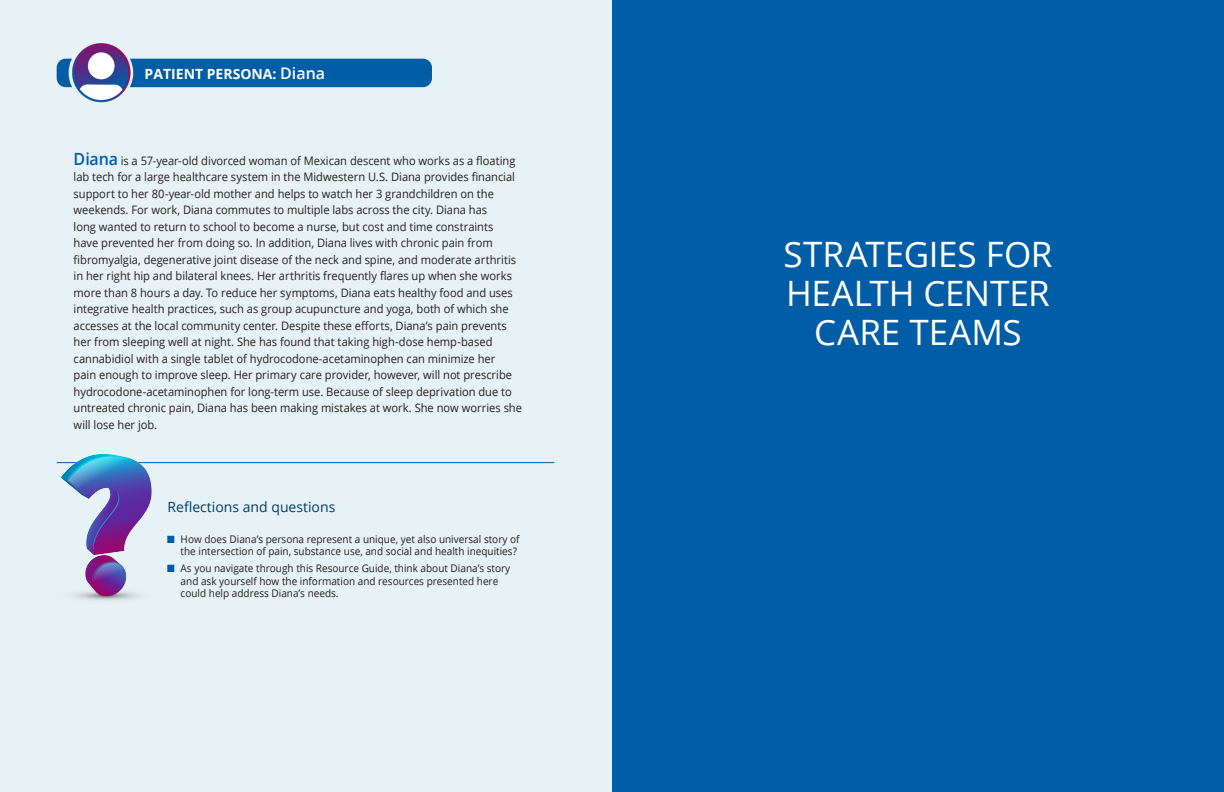
<style>
.page{position:relative;width:1224px;height:792px;background:#fff}
.page>*{position:absolute;margin:0;border:0;box-sizing:border-box;transform-origin:0 0}
.Heading_1{font:35px/39px "Open Sans";color:#fff;text-align:center}
.t1{font:14px "Open Sans";color:#003c6a}
.t2{font:700 14px "Open Sans";color:#fff}
.Persona_body_copy{font:11.7px/16.5px "Open Sans";color:#231f20;scale:.95 1}
.t3{font:10.5px/12.5px "Open Sans";color:#231f20;text-align:right;scale:.95 1}
.s1{font-weight:600;font-size:16px}
.s2{font-weight:600;font-size:16.8px;color:#005da6}
.s3{color:#005da6}
</style>
<div class="page">
<div style="left:0;top:0;width:612px;height:792px;background:#e6f2f6"></div>
<div style="left:57px;top:59px;width:375px;height:28px;background:#005da6;border-radius:9px"></div>
<div style="left:69px;top:40px;width:64px;height:65px;background:#e6f2f6;border-radius:50%"></div>
<hr style="left:57px;top:462px;width:497px;height:1px;background:#005da6">
<img style="left:57px;top:454px;width:108px;height:147px">
<img style="left:70px;top:43px;width:62px;height:59px">
<div style="left:612px;top:0;width:612px;height:792px;background:#005da6"></div>
<p class="t2" style="left:145px;top:64px;width:182px">PATIENT PERSONA: <span class="s1">Diana</span></p>
<p class="Persona_body_copy" style="left:74px;top:152px;width:473px"><span class="s2">Diana</span> is a 57-year-old divorced woman of Mexican descent who works as a floating lab tech for a large healthcare system in the Midwestern U.S. Diana provides financial support to her 80-year-old mother and helps to watch her 3 grandchildren on the weekends. For work, Diana commutes to multiple labs across the city. Diana has<br>long wanted to return to school to become a nurse, but cost and time constraints<br>have prevented her from doing so. In addition, Diana lives with chronic pain from fibromyalgia, degenerative joint disease of the neck and spine, and moderate arthritis in her right hip and bilateral knees. Her arthritis frequently flares up when she works more than 8 hours a day. To reduce her symptoms, Diana eats healthy food and uses integrative health practices, such as group acupuncture and yoga, both of which she accesses at the local community center. Despite these efforts, Diana’s pain prevents her from sleeping well at night. She has found that taking high-dose hemp-based cannabidiol with a single tablet of hydrocodone-acetaminophen can minimize her<br>pain enough to improve sleep. Her primary care provider, however, will not prescribe hydrocodone-acetaminophen for long-term use. Because of sleep deprivation due to untreated chronic pain, Diana has been making mistakes at work. She now worries she will lose her job.</p>
<p class="t1" style="left:168px;top:498px;width:169px">Reflections and questions</p>
<p class="t3" style="left:167px;top:532px;width:372px"><span class="s3">■</span> How does Diana’s persona represent a unique, yet also universal story of the intersection of pain, substance use, and social and health inequities?</p>
<p class="t3" style="left:181px;top:562px;width:348px;text-align:left;text-indent:-14px"><span class="s3">■</span> As you navigate through this Resource Guide, think about Diana’s story and ask yourself how the information and resources presented here could help address Diana’s needs.</p>
<p class="Heading_1" style="left:783px;top:234px;width:271px">STRATEGIES FOR<br>HEALTH CENTER<br>CARE TEAMS</p>
</div>
